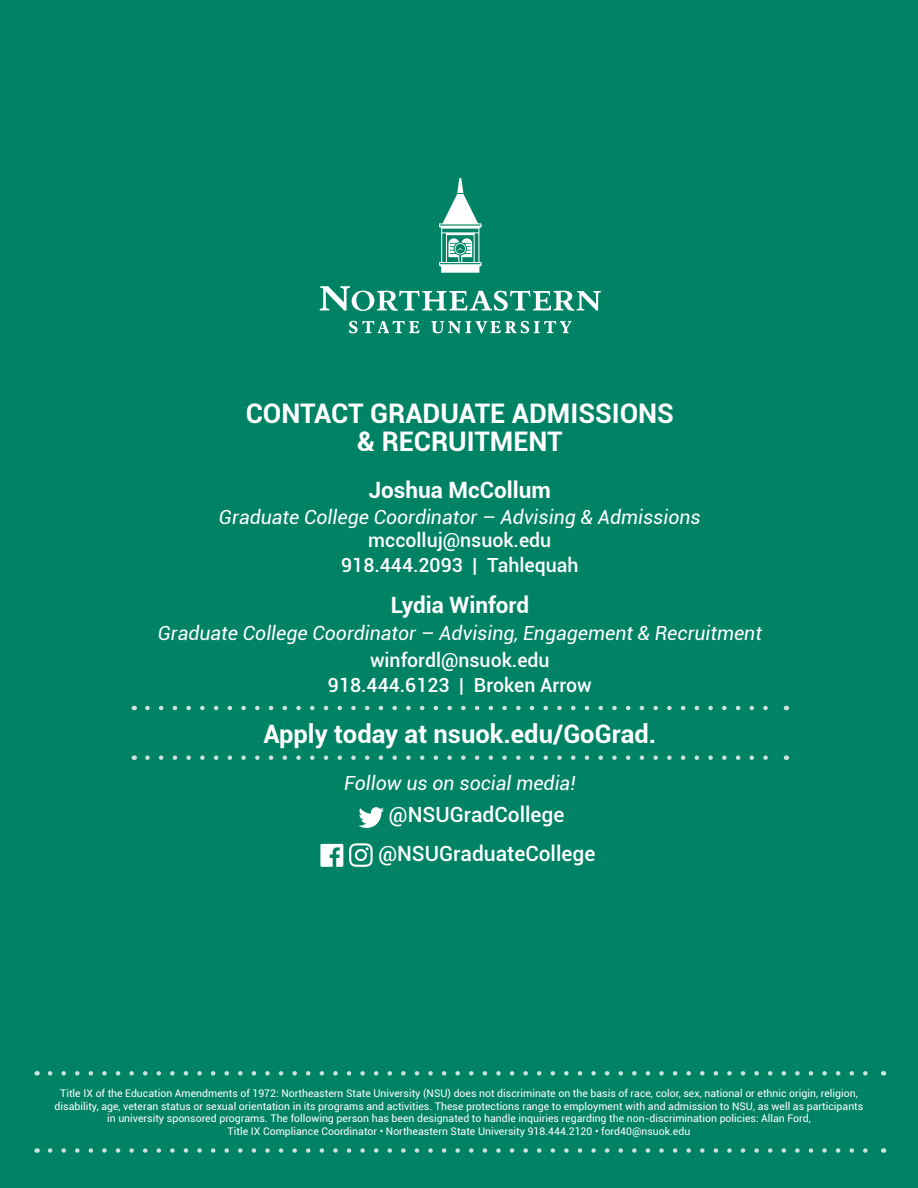
<style>
.page{position:relative;width:918px;height:1188px;background:#008265}
.page>*{position:absolute;margin:0;border:0;box-sizing:border-box;transform-origin:0 0}
.t1{font:700 27px/28.5px "Roboto";color:#fff;text-align:center}
.Coordinator_Contact{font:700 25.5px "Roboto";color:#fff}
.Coordinator_Contact-2{font:700 22.5px "Roboto";color:#fff}
.t2{font:500 21px "Roboto";color:#fff}
.Coordinator_Contact-3{font:italic 19.5px "Roboto";color:#fff}
.Coordinator_Contact-4{font:500 19.5px "Roboto";color:#fff}
.H2_-_Title_IX{font:10.5px/12.6px "Roboto";color:#fff;text-align:center}
</style>
<div class="page">
<svg style="left:439px;top:178px;width:43px;height:95px"></svg>
<svg style="left:320px;top:286px;width:281px;height:25px"></svg>
<svg style="left:349px;top:321px;width:71px;height:12px"></svg>
<svg style="left:431px;top:321px;width:140px;height:12px"></svg>
<svg style="left:50px;top:1148px;width:818px;height:5px"></svg>
<svg style="left:50px;top:1071px;width:818px;height:5px"></svg>
<svg style="left:320px;top:844px;width:23px;height:23px"></svg>
<svg style="left:349px;top:844px;width:24px;height:23px"></svg>
<svg style="left:358px;top:807px;width:26px;height:21px"></svg>
<svg style="left:147px;top:706px;width:621px;height:4px"></svg>
<svg style="left:147px;top:755px;width:621px;height:5px"></svg>
<h2 class="t1" style="left:246px;top:398px;width:430px">CONTACT GRADUATE ADMISSIONS &amp; RECRUITMENT</h2>
<p class="Coordinator_Contact-2" style="left:369px;top:475px;width:184px">Joshua McCollum</p>
<p class="Coordinator_Contact-3" style="left:219px;top:503px;width:483px">Graduate College Coordinator – Advising &amp; Admissions</p>
<p class="Coordinator_Contact-4" style="left:368px;top:526px;width:185px">mccolluj@nsuok.edu</p>
<p class="Coordinator_Contact-4" style="left:341px;top:552px;width:239px">918.444.2093 | Tahlequah</p>
<p class="Coordinator_Contact-2" style="left:391px;top:589px;width:140px">Lydia Winford</p>
<p class="Coordinator_Contact-3" style="left:158px;top:619px;width:606px">Graduate College Coordinator – Advising, Engagement &amp; Recruitment</p>
<p class="Coordinator_Contact-4" style="left:370px;top:646px;width:181px">winfordl@nsuok.edu</p>
<p class="Coordinator_Contact-4" style="left:328px;top:671px;width:265px">918.444.6123 | Broken Arrow</p>
<p class="Coordinator_Contact" style="left:264px;top:716px;width:394px">Apply today at nsuok.edu/GoGrad.</p>
<p class="Coordinator_Contact-3" style="left:344px;top:769px;width:233px">Follow us on social media!</p>
<p class="t2" style="left:389px;top:800px;width:177px">@NSUGradCollege</p>
<p class="t2" style="left:378px;top:838px;width:218px">@NSUGraduateCollege</p>
<h2 class="H2_-_Title_IX" style="left:55px;top:1087px;width:810px">Title IX of the Education Amendments of 1972: Northeastern State University (NSU) does not discriminate on the basis of race, color, sex, national or ethnic origin, religion, disability, age, veteran status or sexual orientation in its programs and activities. These protections range to employment with and admission to NSU, as well as participants in university sponsored programs. The following person has been designated to handle inquiries regarding the non-discrimination policies: Allan Ford,<br>Title IX Compliance Coordinator • Northeastern State University 918.444.2120 • ford40@nsuok.edu</h2>
</div>
